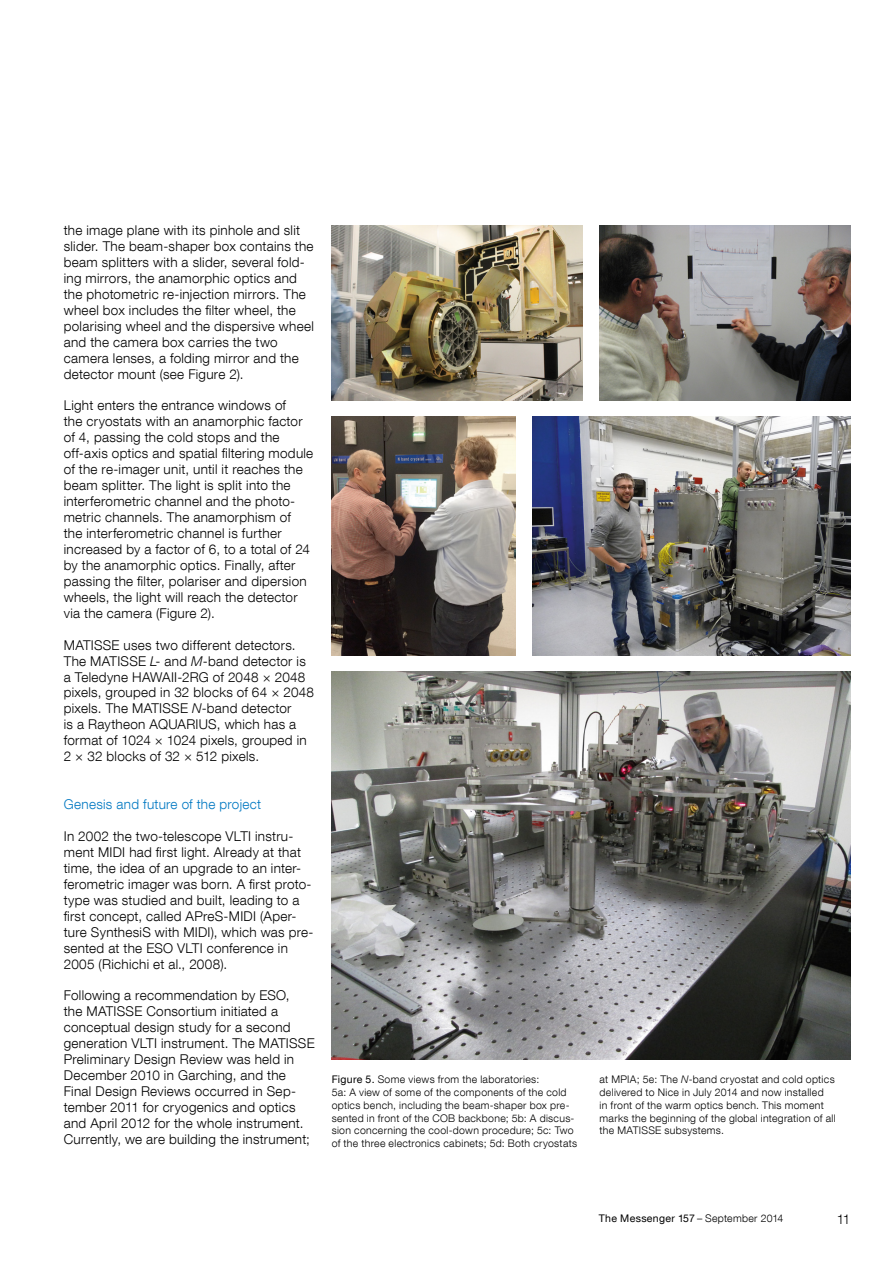
<style>
.page{position:relative;width:893px;height:1263px;background:#fff}
.page>*{position:absolute;margin:0;border:0;box-sizing:border-box;transform-origin:0 0}
._45_9pt{font:300 13.5px/15.9px "Helvetica Neue LT Com";letter-spacing:.02em;color:#000}
._45_9pt_blue{font:300 13.5px "Helvetica Neue LT Com";letter-spacing:.02em;color:#0078c2}
._45_7pt_ZA_3_mm{font:300 10.5px/12.8px "Helvetica Neue LT Com";letter-spacing:.03em;color:#000}
.t1{font:10.5px "Helvetica Neue LT Com";letter-spacing:.03em;color:#000}
.s1{font-style:italic}
.s2{font-weight:400}
.s3{font-weight:300}
</style>
<div class="page">
<img style="left:332px;top:225px;width:251px;height:176px">
<img style="left:600px;top:225px;width:250px;height:176px">
<img style="left:332px;top:417px;width:184px;height:239px">
<img style="left:533px;top:417px;width:317px;height:239px">
<img style="left:332px;top:672px;width:518px;height:388px">
<p class="_45_9pt" style="left:64px;top:222px;width:252px">the image plane with its pinhole and slit slider. The beam-shaper box contains the beam splitters with a slider, several fold&shy;ing mirrors, the anamorphic optics and the photometric re-injection mirrors. The wheel box includes the filter wheel, the polarising wheel and the dispersive wheel and the camera box carries the two camera lenses, a folding mirror and the detector mount (see Figure 2).</p>
<p class="_45_9pt" style="left:64px;top:397px;width:251px">Light enters the entrance windows of<br>the cryostats with an anamorphic factor of 4, passing the cold stops and the off-axis optics and spatial filtering module of the re-imager unit, until it reaches the beam splitter. The light is split into the interferometric channel and the photo&shy;metric channels. The anamorphism of<br>the interferometric channel is further increased by a factor of 6, to a total of 24 by the anamorphic optics. Finally, after passing the filter, polariser and dipersion wheels, the light will reach the detector via the camera (Figure 2).</p>
<p class="_45_9pt" style="left:64px;top:637px;width:252px">MATISSE uses two different detectors.<br>The MATISSE <span class="s1">L</span>- and <span class="s1">M</span>-band detector is a Teledyne HAWAII-2RG of 2048 × 2048 pixels, grouped in 32 blocks of 64 × 2048 pixels. The MATISSE <span class="s1">N</span>-band detector<br>is a Raytheon AQUARIUS, which has a format of 1024 × 1024 pixels, grouped in 2 × 32 blocks of 32 × 512 pixels.</p>
<p class="_45_9pt_blue" style="left:64px;top:796px;width:199px">Genesis and future of the project</p>
<p class="_45_9pt" style="left:64px;top:828px;width:251px">In 2002 the two-telescope VLTI instru&shy;ment MIDI had first light. Already at that time, the idea of an upgrade to an inter&shy;ferometric imager was born. A first proto&shy;type was studied and built, leading to a first concept, called APreS-MIDI (Aper&shy;ture SynthesiS with MIDI), which was pre&shy;sented at the ESO VLTI conference in 2005 (Richichi et al., 2008).</p>
<p class="_45_9pt" style="left:64px;top:987px;width:252px">Following a recommendation by ESO,<br>the MATISSE Consortium initiated a conceptual design study for a second generation VLTI instrument. The MATISSE Preliminary Design Review was held in December 2010 in Garching, and the Final Design Reviews occurred in Sep&shy;tember 2011 for cryogenics and optics and April 2012 for the whole instrument.<br>Currently, we are building the instrument;</p>
<p class="_45_7pt_ZA_3_mm" style="left:332px;top:1073px;width:247px"><span class="s2">Figure 5.</span> Some views from the laboratories:<br>5a: A view of some of the components of the cold optics bench, including the beam-shaper box pre&shy;sented in front of the COB backbone; 5b: A discus&shy;sion concerning the cool-down procedure; 5c: Two of the three electronics cabinets; 5d: Both cryostats</p>
<p class="_45_7pt_ZA_3_mm" style="left:600px;top:1073px;width:238px">at MPIA; 5e: The <span class="s1">N</span>-band cryostat and cold optics delivered to Nice in July 2014 and now installed<br>in front of the warm optics bench. This moment marks the beginning of the global integration of all the MATISSE subsystems.</p>
<p class="t1" style="left:599px;top:1211px;width:186px">The Messenger 157 <span class="s3">– September 2014</span></p>
<p class="_45_9pt" style="left:837px;top:1211px;width:15px">11</p>
</div>
